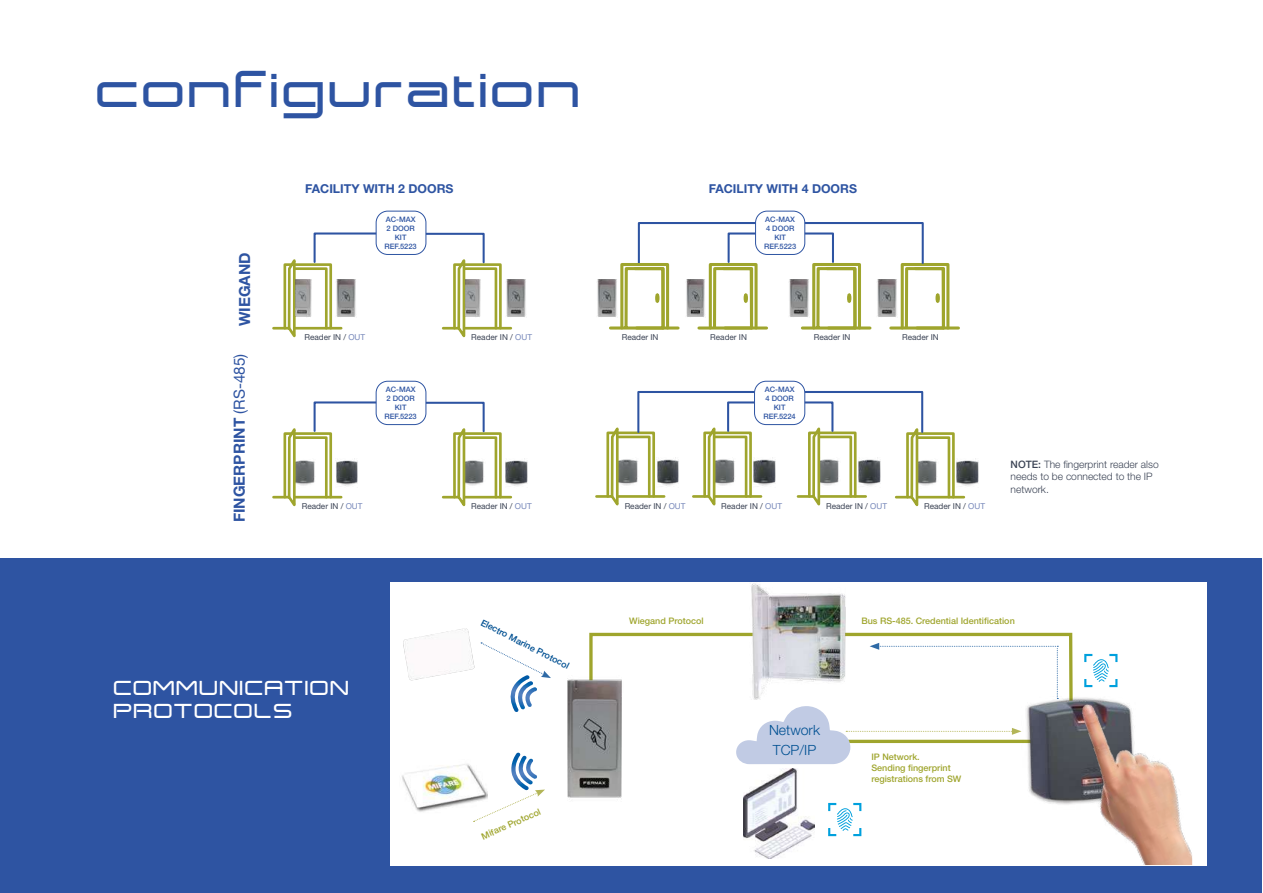
<style>
.page{position:relative;width:1263px;height:893px;background:#fff}
.page>*{position:absolute;margin:0;border:0;box-sizing:border-box;transform-origin:0 0}
.t1{font:700 47.4px "Expansiva";letter-spacing:.03em;color:#2e54a2}
.t2{font:700 19.8px/23.7px "Expansiva";letter-spacing:.03em;color:#fff}
.t3{font:700 15.3px "Helvetica Neue LT Std";color:#2e54a2}
.t4{font:300 14.1px/19.8px "Helvetica Neue LT Std";color:#005092}
.t5{font:700 12.3px "Helvetica Neue LT Std";color:#2e54a2}
.t6{font:300 10.2px/12.3px "Helvetica Neue LT Std";color:#3c4455}
.t7{font:500 9px/10.8px "Helvetica Neue LT Std";color:#9fa52d}
.t8{font:500 9px "Helvetica Neue LT Std";color:#005092}
.t9{font:8.25px "Helvetica Neue LT Std";color:#3c4455}
.t10{font:500 7.5px/9px "Helvetica Neue LT Std";color:#2e54a2;text-align:center}
.s1{font-weight:400}
.s2{color:#7788ba}
.s3{font-weight:500}
</style>
<div class="page">
<div style="left:1px;top:558px;width:1261px;height:335px;background:#2e54a2"></div>
<div style="left:390px;top:582px;width:817px;height:283px;background:#fff"></div>
<img style="left:744px;top:770px;width:70px;height:89px">
<svg style="left:589px;top:632px;width:484px;height:138px"></svg>
<img style="left:402px;top:764px;width:71px;height:48px">
<img style="left:567px;top:675px;width:60px;height:123px">
<img style="left:403px;top:628px;width:72px;height:53px">
<svg style="left:481px;top:642px;width:70px;height:70px"></svg>
<svg style="left:473px;top:753px;width:72px;height:69px"></svg>
<img style="left:750px;top:583px;width:96px;height:117px">
<svg style="left:870px;top:643px;width:188px;height:56px"></svg>
<svg style="left:736px;top:706px;width:264px;height:58px"></svg>
<img style="left:1000px;top:655px;width:192px;height:210px">
<svg style="left:1084px;top:653px;width:34px;height:35px"></svg>
<svg style="left:828px;top:802px;width:34px;height:35px"></svg>
<img style="left:505px;top:460px;width:23px;height:26px">
<img style="left:956px;top:460px;width:23px;height:26px">
<img style="left:761px;top:459px;width:15px;height:27px">
<hr style="left:464px;top:327px;width:47px;height:3px;background:#9fa52d">
<hr style="left:464px;top:496px;width:47px;height:2px;background:#9fa52d">
<hr style="left:917px;top:496px;width:47px;height:2px;background:#9fa52d">
<svg style="left:272px;top:231px;width:109px;height:107px"></svg>
<svg style="left:595px;top:391px;width:166px;height:115px"></svg>
<svg style="left:272px;top:400px;width:106px;height:107px"></svg>
<img style="left:336px;top:279px;width:20px;height:38px">
<img style="left:597px;top:279px;width:10px;height:38px">
<img style="left:789px;top:279px;width:10px;height:38px">
<img style="left:506px;top:279px;width:20px;height:38px">
<img style="left:296px;top:279px;width:16px;height:38px">
<svg style="left:420px;top:232px;width:83px;height:106px"></svg>
<svg style="left:420px;top:401px;width:83px;height:106px"></svg>
<svg style="left:761px;top:326px;width:5px;height:4px"></svg>
<svg style="left:951px;top:326px;width:7px;height:4px"></svg>
<svg style="left:607px;top:222px;width:154px;height:108px"></svg>
<div style="left:655px;top:293px;width:4px;height:10px;border:3px solid #9fa52d;border-radius:50%"></div>
<svg style="left:799px;top:221px;width:152px;height:109px"></svg>
<svg style="left:796px;top:390px;width:160px;height:117px"></svg>
<div style="left:376px;top:381px;width:50px;height:44px;background:#fff;border-radius:12px"></div>
<div style="left:376px;top:381px;width:50px;height:44px;border:1px solid #2e54a2;border-radius:12px"></div>
<div style="left:754px;top:381px;width:51px;height:44px;background:#fff;border-radius:12px"></div>
<div style="left:754px;top:381px;width:51px;height:44px;border:1px solid #2e54a2;border-radius:12px"></div>
<div style="left:376px;top:211px;width:50px;height:43px;background:#fff;border-radius:12px"></div>
<div style="left:376px;top:211px;width:50px;height:44px;border:1px solid #2e54a2;border-radius:12px"></div>
<div style="left:755px;top:211px;width:50px;height:43px;background:#fff;border-radius:12px"></div>
<div style="left:755px;top:211px;width:50px;height:44px;border:1px solid #2e54a2;border-radius:12px"></div>
<h1 class="t1" style="left:97px;top:59px;width:488px">configuration</h1>
<h3 class="t5" style="left:305px;top:181px;width:150px">FACILITY WITH 2 DOORS</h3>
<h3 class="t5" style="left:709px;top:181px;width:150px">FACILITY WITH 4 DOORS</h3>
<h3 class="t3" style="left:235px;top:326px;width:75px;rotate:-90deg">WIEGAND</h3>
<h3 class="t3" style="left:230px;top:522px;width:170px;rotate:-90deg">FINGERPRINT <span class="s1">(RS-485)</span></h3>
<p class="t10" style="left:384px;top:215px;width:34px">AC-MAX<br>2 DOOR<br>KIT<br>REF.5223</p>
<p class="t10" style="left:764px;top:215px;width:34px">AC-MAX<br>4 DOOR<br>KIT<br>REF.5223</p>
<p class="t9" style="left:304px;top:333px;width:62px">Reader IN / <span class="s2">OUT</span></p>
<p class="t9" style="left:622px;top:333px;width:38px">Reader IN</p>
<p class="t9" style="left:710px;top:333px;width:38px">Reader IN</p>
<p class="t9" style="left:814px;top:333px;width:38px">Reader IN</p>
<p class="t9" style="left:902px;top:333px;width:38px">Reader IN</p>
<p class="t9" style="left:471px;top:333px;width:62px">Reader IN / <span class="s2">OUT</span></p>
<p class="t10" style="left:384px;top:385px;width:34px">AC-MAX<br>2 DOOR<br>KIT<br>REF.5223</p>
<p class="t10" style="left:763px;top:385px;width:34px">AC-MAX<br>4 DOOR<br>KIT<br>REF.5224</p>
<p class="t9" style="left:302px;top:501px;width:62px">Reader IN / <span class="s2">OUT</span></p>
<p class="t9" style="left:471px;top:501px;width:62px">Reader IN / <span class="s2">OUT</span></p>
<p class="t9" style="left:625px;top:501px;width:62px">Reader IN / <span class="s2">OUT</span></p>
<p class="t9" style="left:721px;top:501px;width:62px">Reader IN / <span class="s2">OUT</span></p>
<p class="t9" style="left:826px;top:501px;width:62px">Reader IN / <span class="s2">OUT</span></p>
<p class="t9" style="left:924px;top:501px;width:62px">Reader IN / <span class="s2">OUT</span></p>
<p class="t6" style="left:1010px;top:458px;width:150px"><span class="s3">NOTE:</span> The fingerprint reader also needs to be connected to the IP network.</p>
<p class="t8" style="left:484px;top:617px;width:99px;rotate:27deg">Electro Marine Protocol</p>
<p class="t7" style="left:629px;top:615px;width:76px">Wiegand Protocol</p>
<p class="t7" style="left:861px;top:615px;width:155px">Bus RS-485. Credential Identification</p>
<h2 class="t2" style="left:114px;top:675px;width:238px">COMMUNICATION<br>PROTOCOLS</h2>
<p class="t7" style="left:480px;top:832px;width:65px;rotate:-24deg">Mifare Protocol</p>
<h3 class="t4" style="left:769px;top:720px;width:53px">Network<br>TCP/IP</h3>
<p class="t7" style="left:871px;top:751px;width:92px">IP Network.<br>Sending fingerprint registrations from SW</p>
</div>
